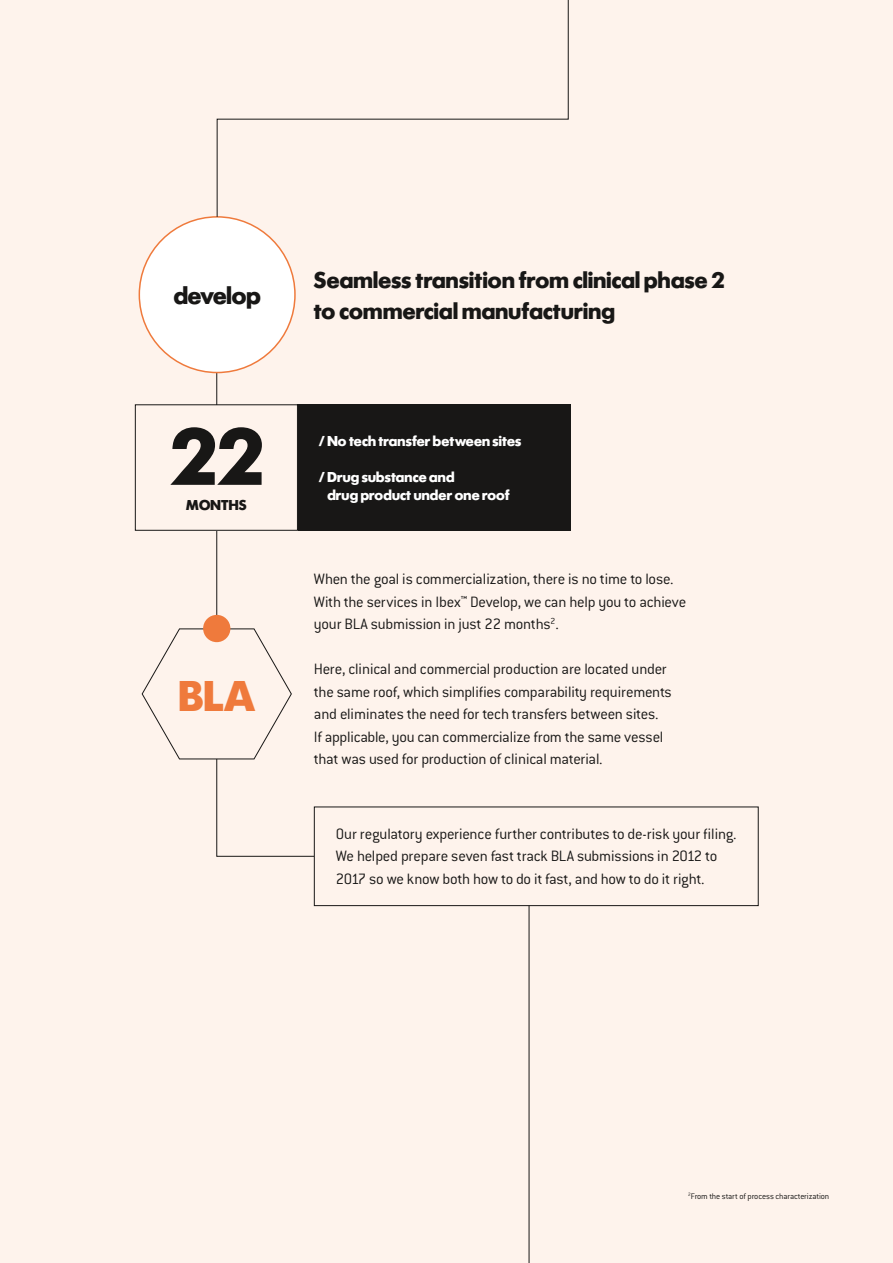
<style>
.page{position:relative;width:893px;height:1263px;background:#fef3ec}
.page>*{position:absolute;margin:0;border:0;box-sizing:border-box;transform-origin:0 0}
.black_sublines_12pt{font:700 85.5px "Futura SH";color:#181716}
.black_sublines_12pt-2{font:700 45px "Futura SH";color:#ef7a3c}
.back_page_light_10pt{font:700 25.5px "Futura SH";color:#181716}
.black_sublines_12pt-3{font:700 24px/31.5px "Futura SH";letter-spacing:.015em;color:#181716}
.body_11pt{font:300 16.5px/22.5px "Conduit ITC Std";letter-spacing:-.015em;color:#181716}
.black_sublines_12pt-4{font:700 15px/18px "Futura SH";letter-spacing:.015em;color:#fff}
.black_sublines_12pt-5{font:700 15px "Futura SH";letter-spacing:.015em;color:#181716}
.footnote_6pt{font:300 9px "Conduit ITC Std";letter-spacing:-.015em;color:#181716}
</style>
<div class="page">
<div style="left:297px;top:404px;width:274px;height:127px;background:#181716"></div>
<svg style="left:216px;top:314px;width:98px;height:543px"></svg>
<div style="left:139px;top:217px;width:156px;height:155px;background:#fff;border-radius:50%"></div>
<div style="left:314px;top:806px;width:445px;height:100px;border:1px solid #181716"></div>
<div style="left:135px;top:405px;width:162px;height:125px;background:#fef3ec"></div>
<div style="left:135px;top:404px;width:163px;height:127px;border:1px solid #181716"></div>
<svg style="left:141px;top:628px;width:151px;height:132px"></svg>
<div style="left:203px;top:615px;width:27px;height:27px;background:#ef7a3c;border-radius:50%"></div>
<hr style="left:529px;top:905px;width:1px;height:358px;background:#181716">
<svg style="left:216px;top:0;width:353px;height:218px"></svg>
<p class="back_page_light_10pt" style="left:174px;top:282px;width:88px">develop</p>
<p class="black_sublines_12pt" style="left:170px;top:411px;width:94px">22</p>
<p class="black_sublines_12pt-5" style="left:186px;top:497px;width:62px">MONTHS</p>
<p class="black_sublines_12pt-2" style="left:179px;top:672px;width:78px">BLA</p>
<p class="black_sublines_12pt-3" style="left:314px;top:264px;width:412px">Seamless transition from clinical phase 2 to commercial manufacturing</p>
<p class="black_sublines_12pt-4" style="left:319px;top:432px;width:204px">/ No tech transfer between sites</p>
<p class="black_sublines_12pt-4" style="left:327px;top:468px;width:184px;text-indent:-9px">/ Drug substance and<br>drug product under one roof</p>
<p class="body_11pt" style="left:314px;top:567px;width:374px">When the goal is commercialization, there is no time to lose.<br>With the services in Ibex™ Develop, we can help you to achieve your BLA submission in just 22 months<sup>2</sup>.</p>
<p class="body_11pt" style="left:314px;top:657px;width:359px">Here, clinical and commercial production are located under the same roof, which simplifies comparability requirements and eliminates the need for tech transfers between sites.<br>If applicable, you can commercialize from the same vessel that was used for production of clinical material.</p>
<p class="body_11pt" style="left:336px;top:822px;width:402px">Our regulatory experience further contributes to de-risk your filing.<br>We helped prepare seven fast track BLA submissions in 2012 to<br>2017 so we know both how to do it fast, and how to do it right.</p>
<p class="footnote_6pt" style="left:688px;top:1191px;width:143px"><sup>2</sup>From the start of process characterization</p>
</div>
